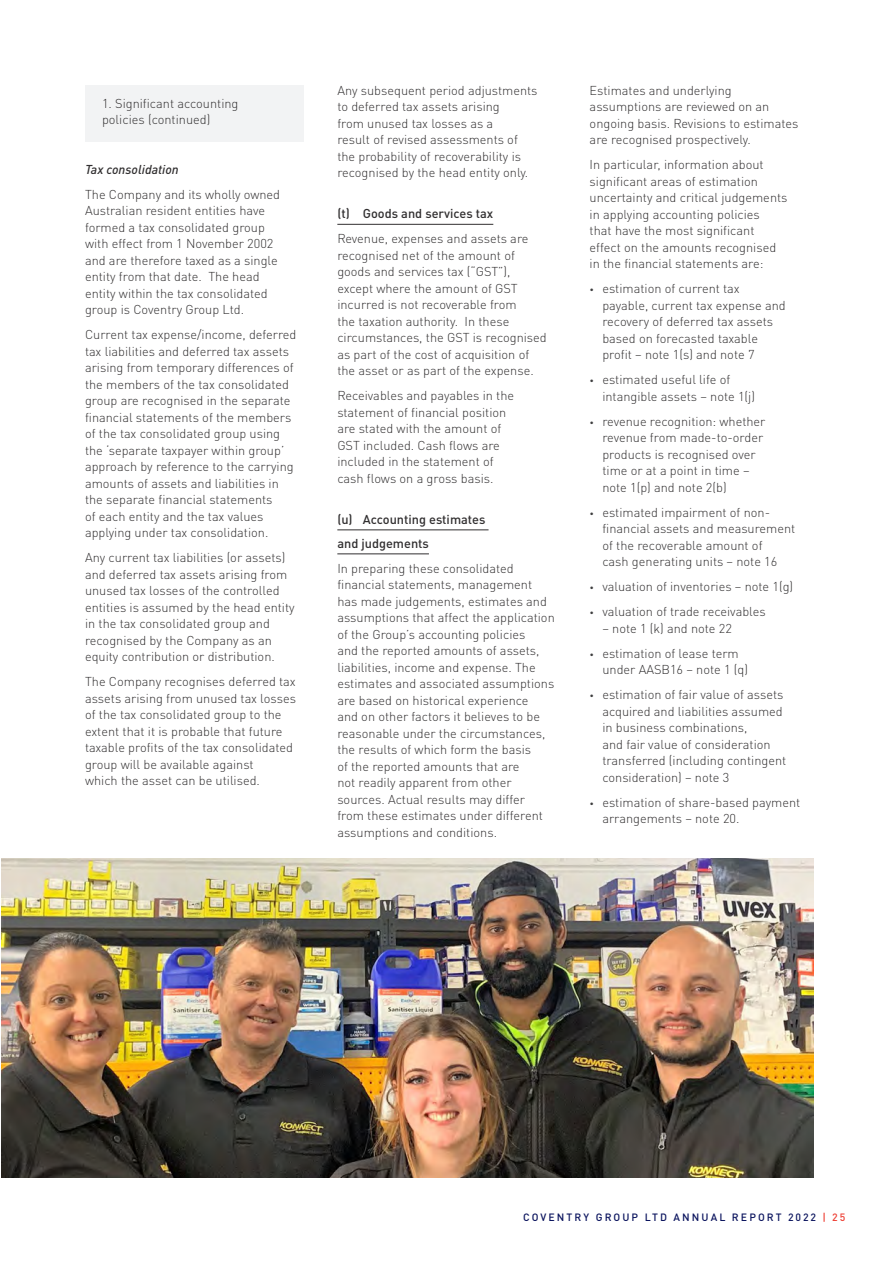
<style>
.page{position:relative;width:893px;height:1263px;background:#fff}
.page>*{position:absolute;margin:0;border:0;box-sizing:border-box;transform-origin:0 0}
.Body_Text{font:300 12.75px/16.5px "DIN Pro";color:#312f30}
.H6_a{font:500 12.75px/24px "DIN Pro";color:#312f30}
.H7_i{font:italic 500 12.75px "DIN Pro";color:#312f30}
.t1{font:500 10.5px "DIN Pro";letter-spacing:.2em;color:#0b145e}
.s1{font-family:"Volte";color:#3e3e3f}
.s2{color:#ee3f34}
</style>
<div class="page">
<hr style="left:337px;top:224px;width:156px;height:1px;background:#312f30">
<hr style="left:337px;top:529px;width:152px;height:1px;background:#312f30">
<hr style="left:337px;top:553px;width:92px;height:1px;background:#312f30">
<img style="left:2px;top:858px;width:811px;height:320px">
<div style="left:85px;top:85px;width:218px;height:56px;background:#f2f3f4"></div>
<p class="Body_Text" style="left:102px;top:94px;width:138px">1. Significant accounting policies (continued)</p>
<p class="H7_i" style="left:85px;top:159px;width:95px">Tax consolidation</p>
<p class="Body_Text" style="left:85px;top:185px;width:197px">The Company and its wholly owned<br>Australian resident entities have formed a tax consolidated group with effect from 1 November 2002 and are therefore taxed as a single entity from that date. The head entity within the tax consolidated group is Coventry Group Ltd.</p>
<p class="Body_Text" style="left:85px;top:325px;width:213px">Current tax expense/income, deferred tax liabilities and deferred tax assets arising from temporary differences of the members of the tax consolidated group are recognised in the separate financial statements of the members of the tax consolidated group using the ‘separate taxpayer within group’ approach by reference to the carrying amounts of assets and liabilities in the separate financial statements<br>of each entity and the tax values applying under tax consolidation.</p>
<p class="Body_Text" style="left:85px;top:548px;width:211px">Any current tax liabilities (or assets) and deferred tax assets arising from unused tax losses of the controlled entities is assumed by the head entity in the tax consolidated group and recognised by the Company as an equity contribution or distribution.</p>
<p class="Body_Text" style="left:85px;top:672px;width:212px">The Company recognises deferred tax assets arising from unused tax losses of the tax consolidated group to the extent that it is probable that future taxable profits of the tax consolidated group will be available against<br>which the asset can be utilised.</p>
<p class="Body_Text" style="left:337px;top:81px;width:202px">Any subsequent period adjustments to deferred tax assets arising<br>from unused tax losses as a<br>result of revised assessments of the probability of recoverability is recognised by the head entity only.</p>
<p class="H6_a" style="left:337px;top:200px;width:157px">(t) Goods and services tax</p>
<p class="Body_Text" style="left:337px;top:229px;width:211px">Revenue, expenses and assets are recognised net of the amount of goods and services tax (“GST”), except where the amount of GST incurred is not recoverable from<br>the taxation authority. In these circumstances, the GST is recognised as part of the cost of acquisition of the asset or as part of the expense.</p>
<p class="Body_Text" style="left:337px;top:386px;width:178px">Receivables and payables in the statement of financial position are stated with the amount of<br>GST included. Cash flows are included in the statement of cash flows on a gross basis.</p>
<p class="H6_a" style="left:337px;top:506px;width:150px">(u) Accounting estimates and judgements</p>
<p class="Body_Text" style="left:337px;top:559px;width:219px">In preparing these consolidated financial statements, management has made judgements, estimates and assumptions that affect the application of the Group’s accounting policies<br>and the reported amounts of assets, liabilities, income and expense. The estimates and associated assumptions are based on historical experience<br>and on other factors it believes to be reasonable under the circumstances, the results of which form the basis<br>of the reported amounts that are<br>not readily apparent from other sources. Actual results may differ from these estimates under different assumptions and conditions.</p>
<p class="Body_Text" style="left:590px;top:81px;width:210px">Estimates and underlying assumptions are reviewed on an ongoing basis. Revisions to estimates are recognised prospectively.</p>
<p class="Body_Text" style="left:590px;top:155px;width:199px">In particular, information about significant areas of estimation uncertainty and critical judgements in applying accounting policies<br>that have the most significant effect on the amounts recognised in the financial statements are:</p>
<p class="Body_Text" style="left:602px;top:279px;width:185px;text-indent:-13px"><span class="s1">•</span> estimation of current tax payable, current tax expense and recovery of deferred tax assets based on forecasted taxable profit – note 1(s) and note 7</p>
<p class="Body_Text" style="left:602px;top:370px;width:154px;text-indent:-13px"><span class="s1">•</span> estimated useful life of intangible assets – note 1(j)</p>
<p class="Body_Text" style="left:602px;top:412px;width:165px;text-indent:-13px"><span class="s1">•</span> revenue recognition: whether revenue from made-to-order products is recognised over time or at a point in time – note 1(p) and note 2(b)</p>
<p class="Body_Text" style="left:602px;top:503px;width:194px;text-indent:-13px"><span class="s1">•</span> estimated impairment of non&shy;financial assets and measurement of the recoverable amount of<br>cash generating units – note 16</p>
<p class="Body_Text" style="left:590px;top:577px;width:205px"><span class="s1">•</span> valuation of inventories – note 1(g)</p>
<p class="Body_Text" style="left:590px;top:602px;width:178px"><span class="s1">•</span> valuation of trade receivables</p>
<p class="Body_Text" style="left:602px;top:619px;width:131px">– note 1 (k) and note 22</p>
<p class="Body_Text" style="left:602px;top:644px;width:147px;text-indent:-13px"><span class="s1">•</span> estimation of lease term under AASB16 – note 1 (q)</p>
<p class="Body_Text" style="left:602px;top:685px;width:185px;text-indent:-13px"><span class="s1">•</span> estimation of fair value of assets acquired and liabilities assumed in business combinations,<br>and fair value of consideration transferred (including contingent consideration) – note 3</p>
<p class="Body_Text" style="left:602px;top:793px;width:199px;text-indent:-13px"><span class="s1">•</span> estimation of share-based payment arrangements – note 20.</p>
<p class="t1" style="left:523px;top:1208px;width:324px">COVENTRY GROUP LTD ANNUAL REPORT 2022 <span class="s2">| 25</span></p>
</div>
